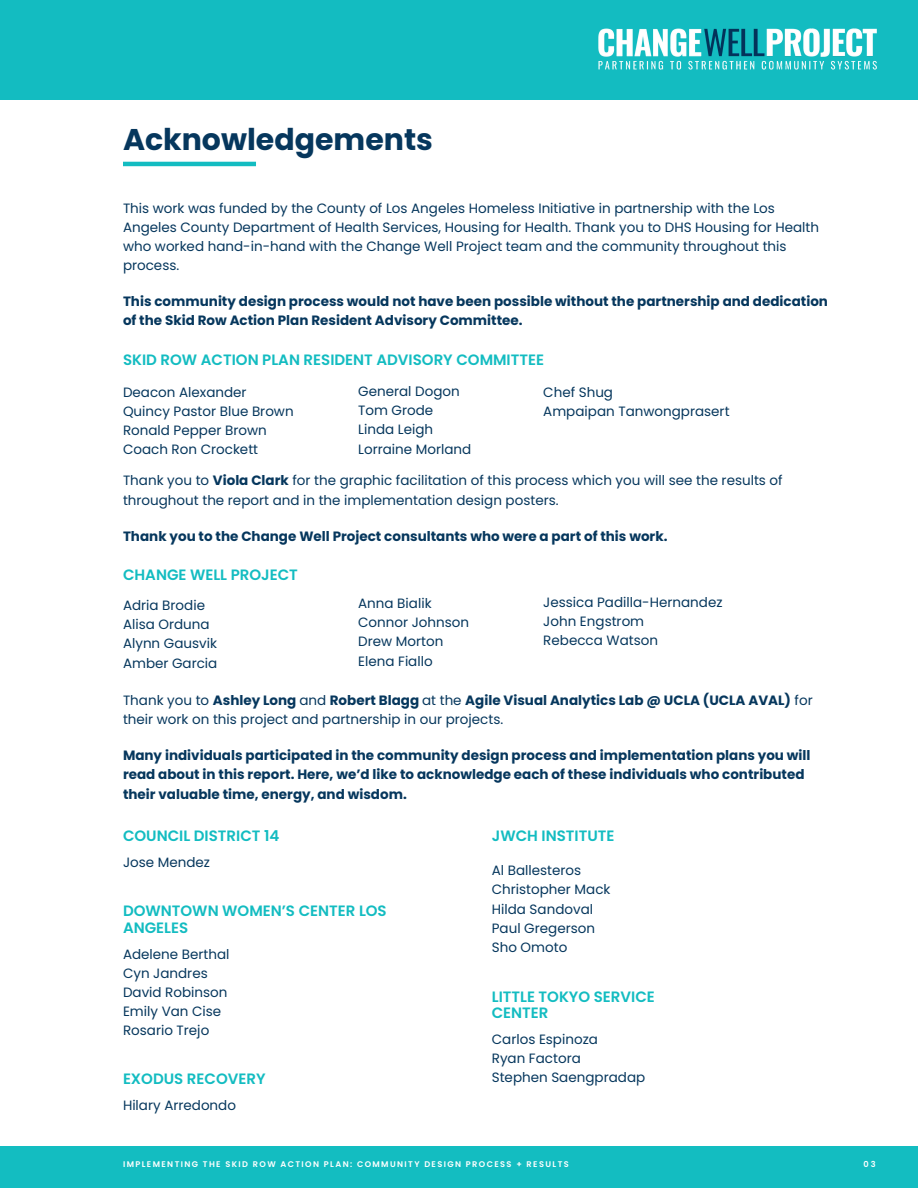
<style>
.page{position:relative;width:918px;height:1188px;background:#fff}
.page>*{position:absolute;margin:0;border:0;box-sizing:border-box;transform-origin:0 0}
.t1{font:700 30px "Poppins";color:#06375d}
.t2{font:600 15px/16.8px "Poppins";color:#13bcc1}
.t3{font:13.5px/19.2px "Poppins";color:#06375d}
.t4{font:700 13.5px/19.2px "Poppins";color:#06375d}
.t5{font:600 8.25px "Poppins";letter-spacing:.17em;color:#fff}
.s1{font-weight:700}
</style>
<div class="page">
<div style="left:0;top:0;width:918px;height:100px;background:#13bcc1"></div>
<img style="left:598px;top:28px;width:279px;height:42px">
<div style="left:0;top:1146px;width:918px;height:42px;background:#13bdc1"></div>
<hr style="left:123px;top:162px;width:133px;height:4px;background:#13bcc1">
<h1 class="t1" style="left:123px;top:118px;width:311px">Acknowledgements</h1>
<p class="t3" style="left:123px;top:199px;width:698px">This work was funded by the County of Los Angeles Homeless Initiative in partnership with the Los Angeles County Department of Health Services, Housing for Health. Thank you to DHS Housing for Health who worked hand-in-hand with the Change Well Project team and the community throughout this process.</p>
<h4 class="t4" style="left:123px;top:292px;width:707px">This community design process would not have been possible without the partnership and dedication of the Skid Row Action Plan Resident Advisory Committee.</h4>
<h1 class="t2" style="left:123px;top:351px;width:423px">SKID ROW ACTION PLAN RESIDENT ADVISORY COMMITTEE</h1>
<h2 class="t3" style="left:123px;top:382px;width:172px">Deacon Alexander<br>Quincy Pastor Blue Brown<br>Ronald Pepper Brown<br>Coach Ron Crockett</h2>
<h4 class="t3" style="left:358px;top:382px;width:115px">General Dogon<br>Tom Grode<br>Linda Leigh<br>Lorraine Morland</h4>
<h4 class="t3" style="left:543px;top:382px;width:188px">Chef Shug<br>Ampaipan Tanwongprasert</h4>
<h4 class="t3" style="left:123px;top:471px;width:661px">Thank you to <span class="s1">Viola Clark</span> for the graphic facilitation of this process which you will see the results of throughout the report and in the implementation design posters.</h4>
<h3 class="t4" style="left:123px;top:526px;width:546px">Thank you to the Change Well Project consultants who were a part of this work.</h3>
<h2 class="t2" style="left:123px;top:566px;width:176px">CHANGE WELL PROJECT</h2>
<h3 class="t3" style="left:123px;top:596px;width:96px">Adria Brodie<br>Alisa Orduna<br>Alynn Gausvik</h3>
<h2 class="t3" style="left:123px;top:653px;width:96px">Amber Garcia</h2>
<h4 class="t3" style="left:358px;top:594px;width:113px">Anna Bialik<br>Connor Johnson<br>Drew Morton<br>Elena Fiallo</h4>
<h4 class="t3" style="left:543px;top:592px;width:181px">Jessica Padilla-Hernandez<br>John Engstrom<br>Rebecca Watson</h4>
<p class="t3" style="left:123px;top:690px;width:691px">Thank you to <span class="s1">Ashley Long</span> and <span class="s1">Robert Blagg</span> at the <span class="s1">Agile Visual Analytics Lab @ UCLA (UCLA AVAL)</span> for their work on this project and partnership in our projects.</p>
<h4 class="t4" style="left:123px;top:746px;width:689px">Many individuals participated in the community design process and implementation plans you will read about in this report. Here, we’d like to acknowledge each of these individuals who contributed their valuable time, energy, and wisdom.</h4>
<h4 class="t2" style="left:123px;top:828px;width:158px">COUNCIL DISTRICT 14</h4>
<h4 class="t2" style="left:492px;top:828px;width:124px">JWCH INSTITUTE</h4>
<h4 class="t3" style="left:123px;top:853px;width:89px">Jose Mendez</h4>
<h4 class="t2" style="left:123px;top:902px;width:265px">DOWNTOWN WOMEN’S CENTER LOS<br>ANGELES</h4>
<h3 class="t3" style="left:123px;top:944px;width:108px">Adelene Berthal<br>Cyn Jandres<br>David Robinson<br>Emily Van Cise<br>Rosario Trejo</h3>
<p class="t2" style="left:123px;top:1071px;width:144px">EXODUS RECOVERY</p>
<p class="t3" style="left:123px;top:1096px;width:115px">Hilary Arredondo</p>
<h4 class="t3" style="left:492px;top:861px;width:120px">Al Ballesteros<br>Christopher Mack<br>Hilda Sandoval<br>Paul Gregerson</h4>
<h2 class="t3" style="left:492px;top:937px;width:77px">Sho Omoto</h2>
<h2 class="t2" style="left:492px;top:988px;width:165px">LITTLE TOKYO SERVICE<br>CENTER</h2>
<h4 class="t3" style="left:492px;top:1030px;width:155px">Carlos Espinoza<br>Ryan Factora<br>Stephen Saengpradap</h4>
<p class="t5" style="left:123px;top:1158px;width:447px">IIMMPPLLEEMMEENNTTIINNGG TTHHEE SSKKIIDD RROOWW AACCTTIIOONN PPLLAANN:: CCOOMMMMUUNNIITTYY DDEESSIIGGNN PPRROOCCEESSSS ++ RREESSUULLTTSS</p>
<p class="t5" style="left:863px;top:1159px;width:14px">03</p>
</div>
